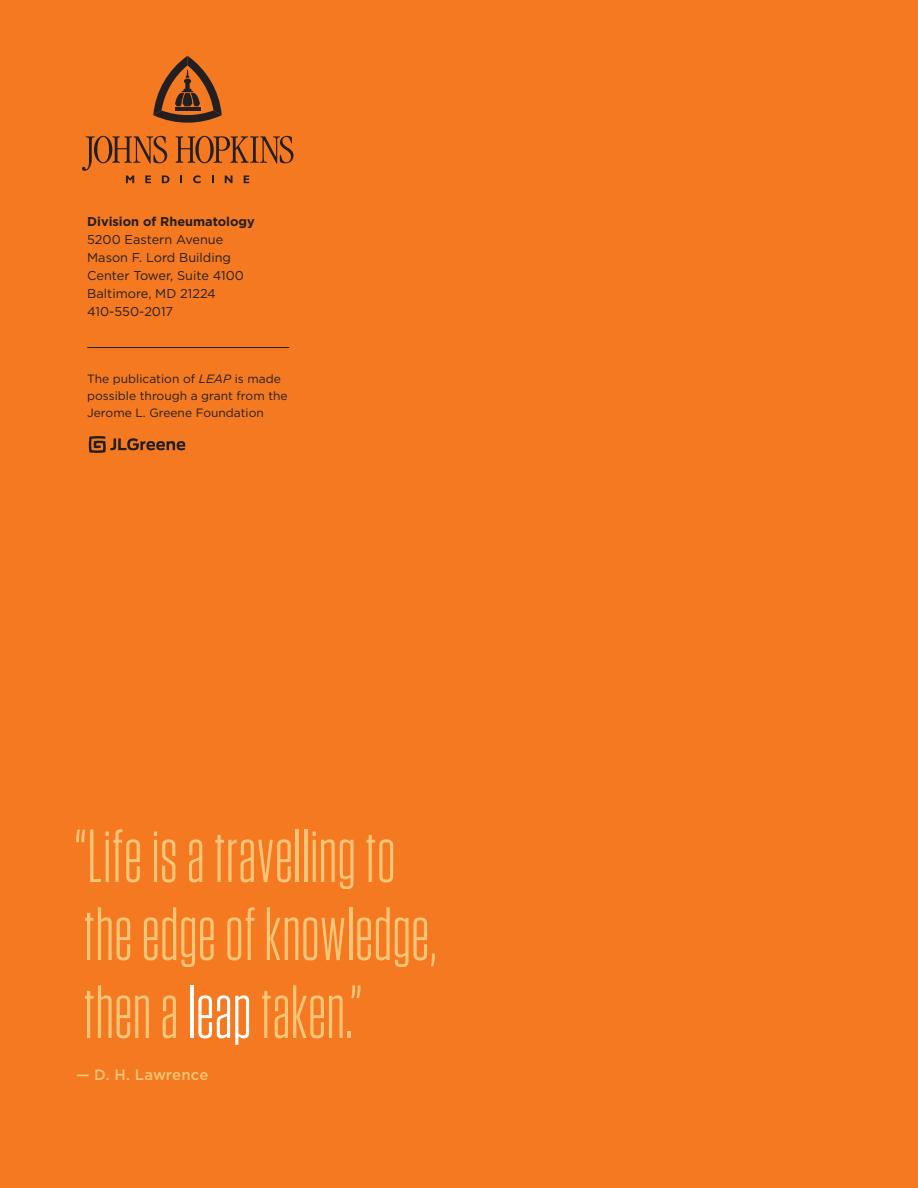
<style>
.page{position:relative;width:918px;height:1188px;background:#f47921}
.page>*{position:absolute;margin:0;border:0;box-sizing:border-box;transform-origin:0 0}
.t1{font:75px/78px "Tungsten Condensed";letter-spacing:.01em;color:#fdc577}
.t2{font:500 15px "Gotham";letter-spacing:.005em;color:#fdc577}
.t3{font:12.75px/18px "Gotham";color:#231f20}
.t4{font:700 12.75px "Gotham";color:#231f20}
.t5{font:12px/17.2px "Gotham";color:#231f20}
.s1{font-style:italic}
.s2{color:#fff}
</style>
<div class="page">
<svg style="left:180px;top:176px;width:2px;height:7px"></svg>
<svg style="left:193px;top:175px;width:8px;height:8px"></svg>
<svg style="left:212px;top:176px;width:2px;height:7px"></svg>
<svg style="left:225px;top:176px;width:7px;height:7px"></svg>
<svg style="left:244px;top:176px;width:5px;height:7px"></svg>
<svg style="left:82px;top:136px;width:87px;height:47px"></svg>
<svg style="left:176px;top:136px;width:117px;height:28px"></svg>
<svg style="left:153px;top:56px;width:69px;height:67px"></svg>
<hr style="left:87px;top:347px;width:202px;height:1px;background:#231f20">
<svg style="left:88px;top:436px;width:97px;height:17px"></svg>
<p class="t4" style="left:87px;top:213px;width:169px">Division of Rheumatology</p>
<p class="t3" style="left:87px;top:230px;width:158px">5200 Eastern Avenue<br>Mason F. Lord Building<br>Center Tower, Suite 4100<br>Baltimore, MD 21224<br>410-550-2017</p>
<p class="t5" style="left:87px;top:370px;width:202px">The publication of <span class="s1">LEAP</span> is made possible through a grant from the<br>Jerome L. Greene Foundation</p>
<h1 class="t1" style="left:75px;top:820px;width:363px">“Life is a travelling to the edge of knowledge, then a <span class="s2">leap</span> taken.”</h1>
<p class="t2" style="left:76px;top:1065px;width:134px">— D. H. Lawrence</p>
</div>
